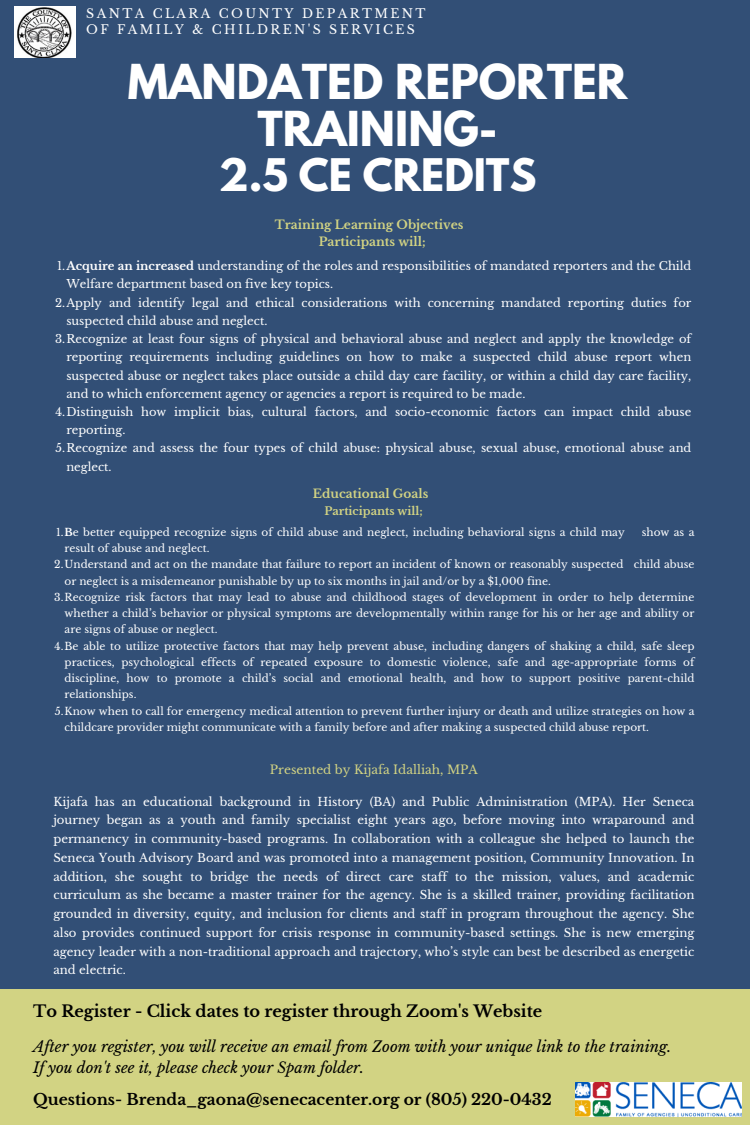
<style>
.page{position:relative;width:750px;height:1125px;background:#324f76}
.page>*{position:absolute;margin:0;border:0;box-sizing:border-box;transform-origin:0 0}
.t1{font:700 42.62px/47.8px "League Spartan";color:#fff;text-align:center}
.t2{font:700 39.75px "League Spartan";color:#fff}
.t3{font:700 16.12px "Libre Baskerville";color:#000}
.t4{font:700 15.5px "Libre Baskerville";color:#000}
.t5{font:italic 14.88px/20.6px "Libre Baskerville";color:#000}
.t6{font:12.5px/16.8px "Libre Baskerville";letter-spacing:.19em;color:#fff}
.t7{font:700 12.12px/16.8px "Libre Baskerville";color:#d2d383;text-align:center}
.t8{font:12.12px "Libre Baskerville";color:#d2d383}
.t9{font:11.75px/18.8px "Libre Baskerville";color:#fff;text-align:justify}
.t10{font:11.5px/18.2px "Libre Baskerville";color:#fff}
.t11{font:700 11.12px "Libre Baskerville";color:#d2d383}
.t12{font:10.5px/16.2px "Libre Baskerville";color:#fff}
.s1{font-weight:700}
</style>
<div class="page">
<div style="left:0;top:989px;width:750px;height:136px;background:#d2d383"></div>
<img style="left:14px;top:7px;width:61px;height:50px">
<img style="left:575px;top:1082px;width:167px;height:35px">
<p class="t6" style="left:86px;top:5px;width:341px">SANTA CLARA COUNTY DEPARTMENT<br>OF FAMILY &amp; CHILDREN'S SERVICES</p>
<p class="t1" style="left:128px;top:63px;width:501px">MANDATED REPORTER<br>TRAINING-</p>
<p class="t2" style="left:219px;top:155px;width:319px">2.5 CE CREDITS</p>
<p class="t7" style="left:275px;top:216px;width:190px">Training Learning Objectives<br>Participants will;</p>
<p class="t10" style="left:66px;top:257px;width:627px;text-indent:-9px">1.<span class="s1">Acquire an increased</span> understanding of the roles and responsibilities of mandated reporters and the Child<br>Welfare department based on five key topics.</p>
<p class="t10" style="left:66px;top:293px;width:627px;text-indent:-11px">2.Apply and identify legal and ethical considerations with concerning mandated reporting duties for suspected child abuse and neglect.</p>
<p class="t10" style="left:66px;top:330px;width:627px;text-align:justify;text-indent:-11px">3.Recognize at least four signs of physical and behavioral abuse and neglect and apply the knowledge of reporting requirements including guidelines on how to make a suspected child abuse report when suspected abuse or neglect takes place outside a child day care facility, or within a child day care facility, and to which enforcement agency or agencies a report is required to be made.</p>
<p class="t10" style="left:66px;top:403px;width:627px;text-indent:-11px">4.Distinguish how implicit bias, cultural factors, and socio-economic factors can impact child abuse reporting.</p>
<p class="t10" style="left:66px;top:439px;width:627px;text-indent:-11px">5.Recognize and assess the four types of child abuse: physical abuse, sexual abuse, emotional abuse and neglect.</p>
<p class="t7" style="left:313px;top:486px;width:117px">Educational Goals</p>
<h6 class="t11" style="left:324px;top:504px;width:100px">Participants will;</h6>
<h6 class="t12" style="left:56px;top:524px;width:570px">1.<span class="s1">B</span>e better equipped recognize signs of child abuse and neglect, including behavioral signs a child may</h6>
<h6 class="t12" style="left:642px;top:524px;width:54px">show as a</h6>
<h6 class="t12" style="left:65px;top:540px;width:146px">result of abuse and neglect.</h6>
<h2 class="t12" style="left:65px;top:557px;width:631px;text-indent:-10px">2.Understand and act on the mandate that failure to report an incident of known or reasonably suspected child abuse or neglect is a misdemeanor punishable by up to six months in jail and/or by a $1,000 fine.</h2>
<h3 class="t12" style="left:65px;top:589px;width:631px;text-align:justify;text-indent:-10px">3.Recognize risk factors that may lead to abuse and childhood stages of development in order to help determine whether a child’s behavior or physical symptoms are developmentally within range for his or her age and ability or are signs of abuse or neglect.</h3>
<h2 class="t12" style="left:65px;top:638px;width:631px;text-align:justify;text-indent:-10px">4.Be able to utilize protective factors that may help prevent abuse, including dangers of shaking a child, safe sleep practices, psychological effects of repeated exposure to domestic violence, safe and age-appropriate forms of discipline, how to promote a child’s social and emotional health, and how to support positive parent-child relationships.</h2>
<p class="t12" style="left:65px;top:703px;width:631px;text-indent:-10px">5.Know when to call for emergency medical attention to prevent further injury or death and utilize strategies on how a childcare provider might communicate with a family before and after making a suspected child abuse report.</p>
<p class="t8" style="left:270px;top:762px;width:209px">Presented by Kijafa Idalliah, MPA</p>
<p class="t9" style="left:53px;top:792px;width:643px">Kijafa has an educational background in History (BA) and Public Administration (MPA). Her Seneca journey began as a youth and family specialist eight years ago, before moving into wraparound and permanency in community-based programs. In collaboration with a colleague she helped to launch the Seneca Youth Advisory Board and was promoted into a management position, Community Innovation. In addition, she sought to bridge the needs of direct care staff to the mission, values, and academic curriculum as she became a master trainer for the agency. She is a skilled trainer, providing facilitation grounded in diversity, equity, and inclusion for clients and staff in program throughout the agency. She also provides continued support for crisis response in community-based settings. She is new emerging agency leader with a non-traditional approach and trajectory, who’s style can best be described as energetic and electric.</p>
<h4 class="t3" style="left:33px;top:1001px;width:511px">To Register - Click dates to register through Zoom's Website</h4>
<h1 class="t5" style="left:33px;top:1036px;width:640px">After you register, you will receive an email from Zoom with your unique link to the training.<br>If you don't see it, please check your Spam folder.</h1>
<h5 class="t4" style="left:33px;top:1090px;width:520px">Questions- Brenda_gaona@senecacenter.org or (805) 220-0432</h5>
</div>
